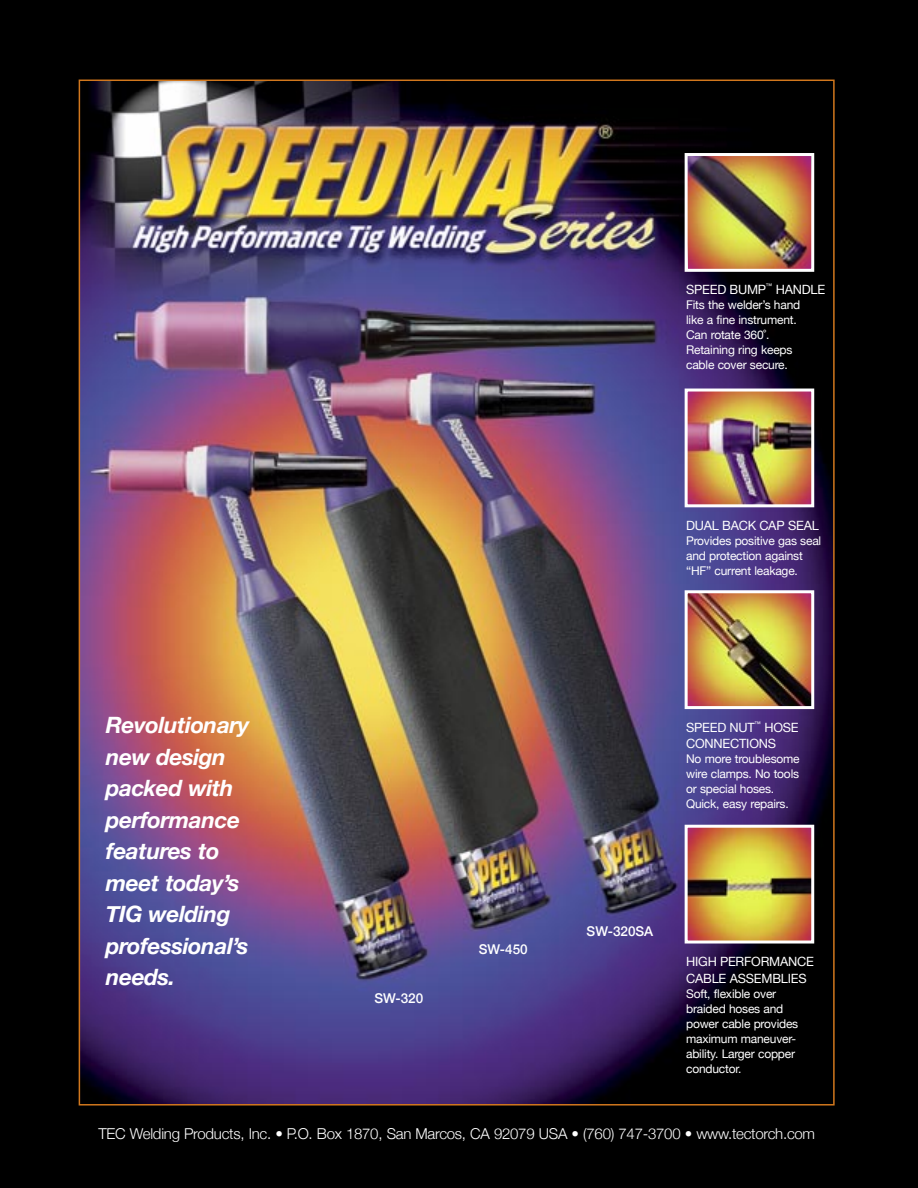
<style>
.page{position:relative;width:918px;height:1188px;background:#000}
.page>*{position:absolute;margin:0;border:0;box-sizing:border-box;transform-origin:0 0}
.t1{font:italic 700 22.5px/31.5px "Helvetica Neue";letter-spacing:-.015em;color:#fff}
.t2{font:300 15px "Helvetica Neue";letter-spacing:-.015em;color:#fff}
.t3{font:500 13.5px "Helvetica Neue";color:#fff}
.t4{font:12.75px/16.5px "Helvetica Neue";letter-spacing:-.015em;color:#fff}
.t5{font:12px/15px "Helvetica Neue";letter-spacing:-.015em;color:#fff}
.t6{font:6.3px "Helvetica Neue";color:#fff}
</style>
<div class="page">
<img style="left:82px;top:83px;width:750px;height:1020px">
<img style="left:689px;top:829px;width:121px;height:111px">
<div style="left:685px;top:825px;width:129px;height:119px;border:3px solid #fff"></div>
<img style="left:689px;top:594px;width:121px;height:111px">
<div style="left:685px;top:590px;width:129px;height:119px;border:3px solid #fff"></div>
<img style="left:689px;top:157px;width:121px;height:111px">
<div style="left:685px;top:153px;width:129px;height:119px;border:3px solid #fff"></div>
<img style="left:689px;top:393px;width:121px;height:110px">
<div style="left:685px;top:389px;width:129px;height:118px;border:3px solid #fff"></div>
<p class="t4" style="left:686px;top:282px;width:82px">SPEED BUMP</p>
<p class="t6" style="left:766px;top:282px;width:8px">™</p>
<p class="t4" style="left:776px;top:282px;width:51px">HANDLE</p>
<p class="t5" style="left:686px;top:298px;width:116px">Fits the welder’s hand</p>
<p class="t5" style="left:686px;top:313px;width:112px">like a fine instrument.<br>Can rotate 360˚.</p>
<p class="t5" style="left:686px;top:343px;width:108px">Retaining ring keeps</p>
<p class="t5" style="left:686px;top:358px;width:103px">cable cover secure.</p>
<p class="t1" style="left:106px;top:709px;width:145px">Revolutionary new design packed with performance features to meet today’s<br>TIG welding professional’s needs.</p>
<p class="t3" style="left:374px;top:990px;width:50px">SW-320</p>
<p class="t3" style="left:479px;top:940px;width:50px">SW-450</p>
<p class="t4" style="left:686px;top:517px;width:134px">DUAL BACK CAP SEAL</p>
<p class="t5" style="left:686px;top:533px;width:137px">Provides positive gas seal and protection against “HF” current leakage.</p>
<p class="t4" style="left:686px;top:719px;width:70px">SPEED NUT</p>
<p class="t6" style="left:755px;top:720px;width:8px">™</p>
<p class="t4" style="left:686px;top:719px;width:114px;text-indent:78px">HOSE<br>CONNECTIONS</p>
<p class="t5" style="left:686px;top:751px;width:115px;text-align:justify">No more troublesome wire clamps. No tools or special hoses.</p>
<p class="t5" style="left:686px;top:796px;width:104px">Quick, easy repairs.</p>
<p class="t3" style="left:587px;top:923px;width:68px">SW-320SA</p>
<p class="t4" style="left:686px;top:953px;width:129px">HIGH PERFORMANCE<br>CABLE ASSEMBLIES</p>
<p class="t5" style="left:686px;top:986px;width:114px">Soft, flexible over braided hoses and power cable provides maximum maneuver&shy;ability. Larger copper conductor.</p>
<p class="t2" style="left:98px;top:1124px;width:718px">TEC Welding Products, Inc. • P.O. Box 1870, San Marcos, CA 92079 USA • (760) 747-3700 • www.tectorch.com</p>
</div>
